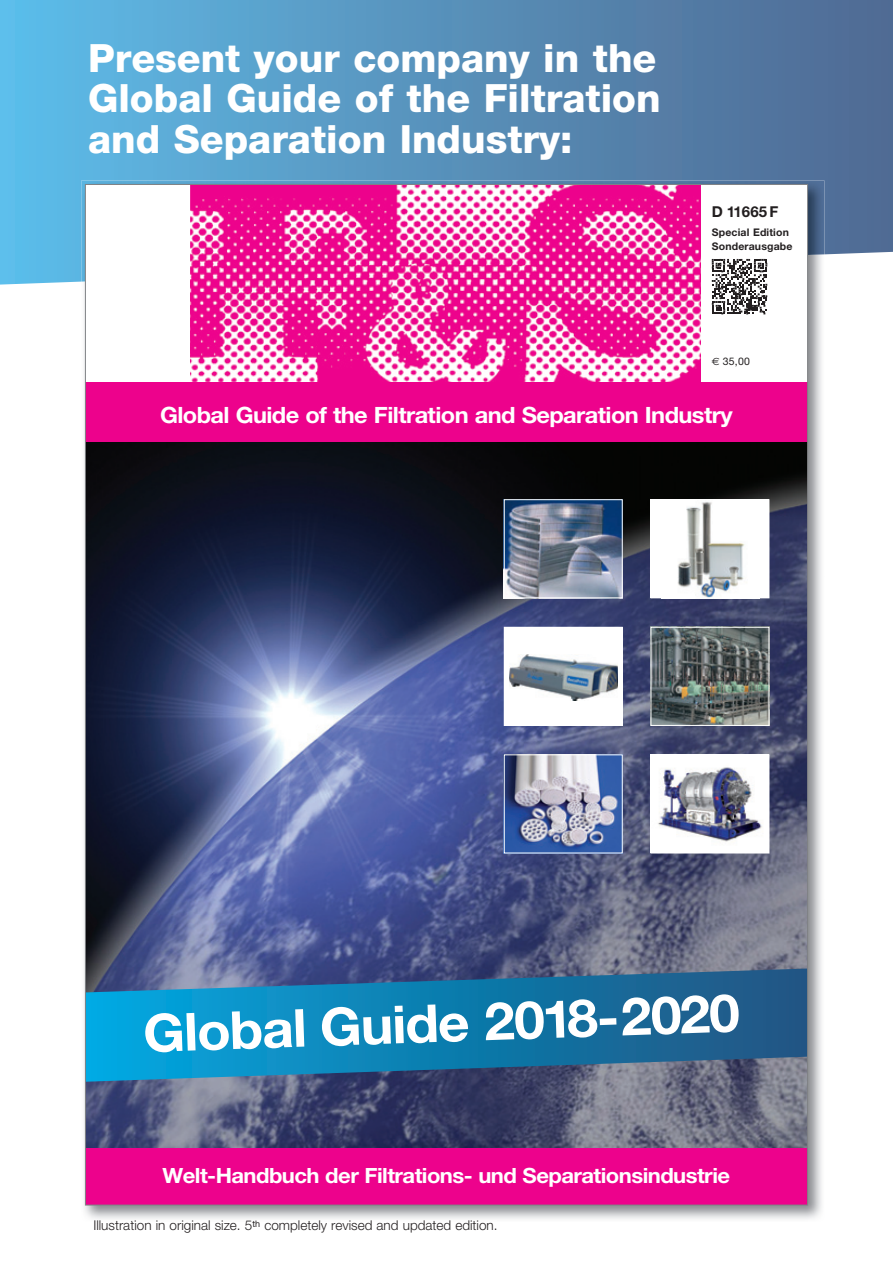
<style>
.page{position:relative;width:893px;height:1263px;background:#fff}
.page>*{position:absolute;margin:0;border:0;box-sizing:border-box;transform-origin:0 0}
.t1{font:700 52.5px "Helvetica Neue LT Std";color:#fff;scale:1.05 1}
.t2{font:800 39px/40.5px "Helvetica Neue LT Std";color:#fff;text-align:justify}
.t3{font:700 22.5px "Helvetica Neue LT Std";letter-spacing:-.025em;color:#fff;scale:1.05 1}
.t4{font:700 21px "Helvetica Neue LT Std";letter-spacing:-.025em;color:#fff;scale:1.05 1}
.t5{font:700 15px "Helvetica Neue LT Std";color:#231f20}
.t6{font:300 13.5px "Helvetica Neue LT Std";color:#231f20}
.t7{font:700 10.5px/13.5px "Helvetica Neue LT Std";letter-spacing:.015em;color:#231f20}
.t8{font:10.5px "Helvetica Neue LT Std";color:#231f20}
.s1{font-family:"Euro Sans"}
</style>
<div class="page">
<svg style="left:0;top:0;width:893px;height:285px;background:#5994be"></svg>
<img style="left:81px;top:282px;width:743px;height:937px">
<img style="left:81px;top:180px;width:743px;height:102px">
<div style="left:85px;top:184px;width:722px;height:1021px;background:#fff"></div>
<div style="left:85px;top:1145px;width:722px;height:60px;background:#ed028c"></div>
<img style="left:87px;top:442px;width:719px;height:705px">
<div style="left:651px;top:755px;width:118px;height:98px;background:#fff"></div>
<img style="left:658px;top:767px;width:104px;height:75px">
<img style="left:506px;top:501px;width:115px;height:95px">
<div style="left:504px;top:499px;width:119px;height:99px;border:1px solid #fff"></div>
<img style="left:191px;top:186px;width:510px;height:196px">
<div style="left:85px;top:382px;width:722px;height:60px;background:#ed028c"></div>
<svg style="left:712px;top:259px;width:55px;height:55px"></svg>
<svg style="left:87px;top:968px;width:719px;height:114px;background:#2077a5"></svg>
<div style="left:504px;top:627px;width:118px;height:98px;background:#fff"></div>
<img style="left:509px;top:655px;width:108px;height:45px">
<div style="left:651px;top:500px;width:118px;height:98px;background:#fff"></div>
<img style="left:677px;top:502px;width:68px;height:94px">
<img style="left:506px;top:756px;width:115px;height:95px">
<div style="left:504px;top:754px;width:119px;height:99px;border:1px solid #fff"></div>
<img style="left:653px;top:629px;width:114px;height:95px">
<div style="left:651px;top:627px;width:118px;height:99px;border:1px solid #fff"></div>
<p class="t2" style="left:88px;top:42px;width:574px">Present your company in the Global Guide of the Filtration and Separation Industry:</p>
<p class="t5" style="left:712px;top:206px;width:68px">D 11665 F</p>
<p class="t7" style="left:712px;top:227px;width:82px">Special Edition<br>Sonderausgabe</p>
<p class="t8" style="left:712px;top:357px;width:39px"><span class="s1">€</span> 35,00</p>
<p class="t3" style="left:160px;top:406px;width:547px">Global Guide of the Filtration and Separation Industry</p>
<h1 class="t1" style="left:142px;top:1013px;width:570px;rotate:-2deg">Global Guide 2018-2020</h1>
<p class="t4" style="left:163px;top:1167px;width:542px">Welt-Handbuch der Filtrations- und Separationsindustrie</p>
<p class="t6" style="left:93px;top:1220px;width:45px">Ill t ti</p>
<p class="t6" style="left:156px;top:1220px;width:4px">i</p>
<p class="t6" style="left:181px;top:1220px;width:44px">ii li</p>
<p class="t6" style="left:245px;top:1220px;width:254px">5 comp e e y rev se an up a e e on.</p>
<p class="t6" style="left:298px;top:1220px;width:25px">ltl</p>
<p class="t6" style="left:349px;top:1220px;width:25px">i d</p>
<p class="t6" style="left:391px;top:1220px;width:9px">d</p>
<p class="t6" style="left:418px;top:1220px;width:63px">d t d diti</p>
<p class="t6" style="left:101px;top:1220px;width:160px">us ra on n or g na s ze. <sup>th</sup></p>
</div>
